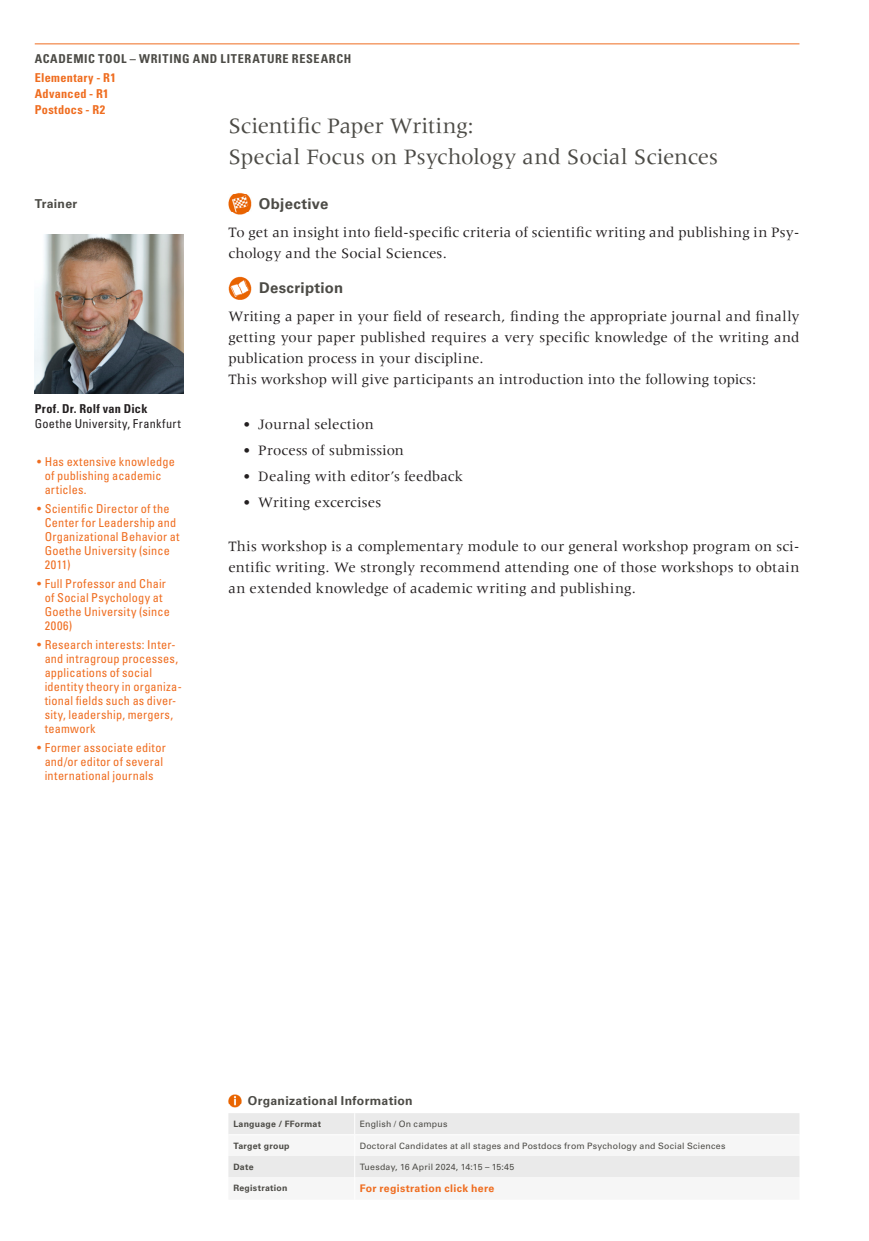
<style>
.page{position:relative;width:869px;height:1241px;background:#fff}
.page>*{position:absolute;margin:0;border:0;box-sizing:border-box;transform-origin:0 0}
.Kurse{font:22.75px "Meridien LT Std";color:#4c4b46}
.mengentext{font:14.88px/21px "Meridien LT Std";letter-spacing:.01em;color:#231f20;text-align:justify}
.mengentext-2{font:700 14.88px "Univers LT Std";letter-spacing:.02em;color:#4c4b46}
.Objective_Description{font:700 14.88px "Univers LT Std";letter-spacing:.02em;color:#4c4b46}
.t1{font:condensed 12.25px/14px "Univers LT Std";letter-spacing:.02em;color:#ef6d20}
.Trainer_Name{font:condensed 12.25px/15.8px "Univers LT Std";letter-spacing:.03em;color:#231f20}
.Kopf_Tools{font:700 condensed 12.25px "Univers LT Std";letter-spacing:.05em;color:#4c4b46}
.Kopf_links_Einstufung{font:700 condensed 12.25px "Univers LT Std";letter-spacing:.025em;color:#ef6d20}
.Tabelle_Headline{font:700 12.25px "Univers LT Std";letter-spacing:.025em;color:#4c4b46}
.Headlines__Trainer{font:700 12.25px "Univers LT Std";letter-spacing:.025em;color:#4c4b46}
.Tabelle_Mengentext{font:700 10.5px "Univers LT Std";letter-spacing:.03em;color:#ef6d20}
.Tabelle_Mengentext-2{font:8.75px "Univers LT Std";letter-spacing:.03em;color:#4c4b46}
.Tabelle_Bold{font:700 8.75px "Univers LT Std";letter-spacing:.03em;color:#4c4b46}
.s1{font-weight:700}
</style>
<div class="page">
<hr style="left:35px;top:43px;width:764px;height:1px;background:#ef6d20">
<img style="left:35px;top:234px;width:149px;height:159px">
<img style="left:228px;top:192px;width:23px;height:23px">
<img style="left:228px;top:277px;width:24px;height:22px">
<svg style="left:228px;top:1094px;width:571px;height:83px"></svg>
<hr style="left:228px;top:1134px;width:126px;height:1px;background:#fff">
<p class="Kopf_Tools" style="left:35px;top:52px;width:318px">ACADEMIC TOOL – WRITING AND LITERATURE RESEARCH</p>
<p class="Kopf_links_Einstufung" style="left:35px;top:70px;width:83px">Elementary - R1</p>
<p class="Kopf_links_Einstufung" style="left:35px;top:86px;width:75px">Advanced - R1</p>
<p class="Kopf_links_Einstufung" style="left:35px;top:102px;width:72px">Postdocs - R2</p>
<p class="Kurse" style="left:228px;top:113px;width:247px">Scientific Paper Writing:</p>
<p class="Kurse" style="left:228px;top:144px;width:491px">Special Focus on Psychology and Social Sciences</p>
<p class="Headlines__Trainer" style="left:35px;top:197px;width:44px">Trainer</p>
<p class="Objective_Description" style="left:259px;top:195px;width:71px">Objective</p>
<p class="mengentext" style="left:228px;top:222px;width:572px">To get an insight into field-specific criteria of scientific writing and publishing in Psy&shy;chology and the Social Sciences.</p>
<p class="mengentext-2" style="left:259px;top:279px;width:86px">Description</p>
<p class="mengentext" style="left:228px;top:306px;width:572px">Writing a paper in your field of research, finding the appropriate journal and finally getting your paper published requires a very specific knowledge of the writing and publication process in your discipline.</p>
<p class="mengentext" style="left:228px;top:369px;width:529px">This workshop will give participants an introduction into the following topics:</p>
<p class="mengentext" style="left:243px;top:413px;width:132px">• Journal selection</p>
<p class="mengentext" style="left:243px;top:439px;width:162px">• Process of submission</p>
<p class="mengentext" style="left:243px;top:465px;width:221px">• Dealing with editor’s feedback</p>
<p class="mengentext" style="left:243px;top:491px;width:139px">• Writing excercises</p>
<p class="mengentext" style="left:228px;top:536px;width:572px">This workshop is a complementary module to our general workshop program on sci&shy;entific writing. We strongly recommend attending one of those workshops to obtain an extended knowledge of academic writing and publishing.</p>
<p class="Trainer_Name" style="left:35px;top:400px;width:147px"><span class="s1">Prof. Dr. Rolf van Dick<br></span>Goethe University, Frankfurt</p>
<p class="t1" style="left:45px;top:454px;width:132px;text-indent:-7px">• Has extensive knowledge of publishing academic articles.</p>
<p class="t1" style="left:45px;top:501px;width:136px;text-indent:-7px">• Scientific Director of the<br>Center for Leadership and<br>Organizational Behavior at<br>Goethe University (since<br>2011)</p>
<p class="t1" style="left:45px;top:576px;width:127px;text-indent:-7px">• Full Professor and Chair of Social Psychology at<br>Goethe University (since<br>2006)</p>
<p class="t1" style="left:45px;top:637px;width:138px;text-indent:-7px">• Research interests: Inter&shy;and intragroup processes, applications of social identity theory in organiza&shy;tional fields such as diver&shy;sity, leadership, mergers, teamwork</p>
<p class="t1" style="left:37px;top:740px;width:130px;text-align:center">• Former associate editor and/or editor of several international journals</p>
<p class="Tabelle_Headline" style="left:248px;top:1093px;width:166px">Organizational Information</p>
<p class="Tabelle_Bold" style="left:233px;top:1118px;width:89px">Language / FFormat</p>
<p class="Tabelle_Mengentext-2" style="left:359px;top:1118px;width:89px">English / On campus</p>
<p class="Tabelle_Bold" style="left:233px;top:1140px;width:58px">Target group</p>
<p class="Tabelle_Mengentext-2" style="left:359px;top:1140px;width:367px">Doctoral Candidates at all stages and Postdocs from Psychology and Social Sciences</p>
<p class="Tabelle_Bold" style="left:233px;top:1161px;width:22px">Date</p>
<p class="Tabelle_Mengentext-2" style="left:359px;top:1161px;width:156px">Tuesday, 16 April 2024, 14:15 – 15:45</p>
<p class="Tabelle_Bold" style="left:233px;top:1182px;width:56px">Registration</p>
<p class="Tabelle_Mengentext" style="left:359px;top:1182px;width:136px">For registration click here</p>
</div>
